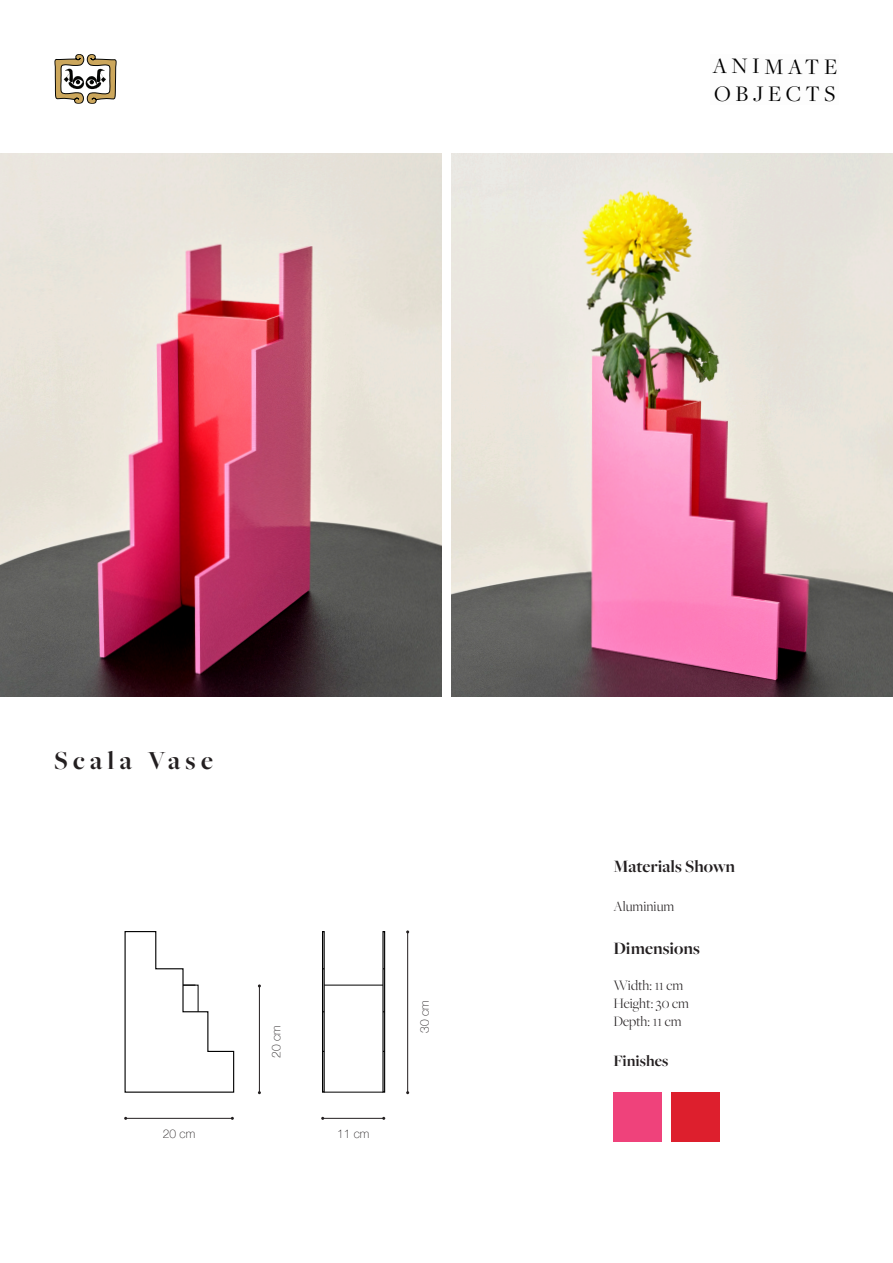
<style>
.page{position:relative;width:893px;height:1263px;background:#fff}
.page>*{position:absolute;margin:0;border:0;box-sizing:border-box;transform-origin:0 0}
.t1{font:700 27px "Freight Big Pro";letter-spacing:.2em;color:#231f20}
.Image{font:23.1px/27.8px "Freight Disp Pro";letter-spacing:.195em;color:#000}
.t2{font:700 18px "Freight Big Pro";color:#231f20}
.t3{font:700 16.5px "Freight Big Pro";color:#231f20}
.t4{font:300 15px "Freight Big Pro";color:#231f20}
.t5{font:100 12px "Helvetica Neue LT Com";color:#231f20}
</style>
<div class="page">
<img style="left:0;top:153px;width:442px;height:543px">
<img style="left:451px;top:153px;width:442px;height:543px">
<svg style="left:54px;top:54px;width:63px;height:50px"></svg>
<hr style="left:126px;top:1118px;width:106px;height:1px;background:#231f20">
<hr style="left:323px;top:1118px;width:61px;height:1px;background:#231f20">
<hr style="left:407px;top:932px;width:1px;height:161px;background:#231f20">
<hr style="left:259px;top:986px;width:1px;height:107px;background:#231f20">
<div style="left:614px;top:1092px;width:48px;height:50px;background:#ef427b"></div>
<div style="left:671px;top:1092px;width:48px;height:50px;background:#dd1f2d"></div>
<svg style="left:124px;top:931px;width:111px;height:162px"></svg>
<div style="left:322px;top:931px;width:3px;height:162px;border:1px solid #000"></div>
<div style="left:382px;top:931px;width:3px;height:162px;border:1px solid #000"></div>
<hr style="left:324px;top:985px;width:59px;height:1px;background:#000">
<hr style="left:324px;top:1092px;width:59px;height:1px;background:#000">
<p class="Image" style="left:713px;top:52px;width:126px">ANIMATE<br>OBJECTS</p>
<p class="t1" style="left:54px;top:742px;width:161px">Scala Vase</p>
<p class="t5" style="left:269px;top:1058px;width:34px;rotate:-90deg">20 cm</p>
<p class="t5" style="left:163px;top:1126px;width:34px">20 cm</p>
<p class="t5" style="left:337px;top:1126px;width:34px">11 cm</p>
<p class="t5" style="left:417px;top:1033px;width:34px;rotate:-90deg">30 cm</p>
<p class="t2" style="left:614px;top:854px;width:123px">Materials Shown</p>
<p class="t4" style="left:614px;top:897px;width:62px">Aluminium</p>
<p class="t2" style="left:614px;top:937px;width:88px">Dimensions</p>
<p class="t4" style="left:614px;top:976px;width:71px">Width: 11 cm</p>
<p class="t4" style="left:614px;top:994px;width:77px">Height: 30 cm</p>
<p class="t4" style="left:614px;top:1012px;width:69px">Depth: 11 cm</p>
<p class="t3" style="left:614px;top:1050px;width:56px">Finishes</p>
</div>
